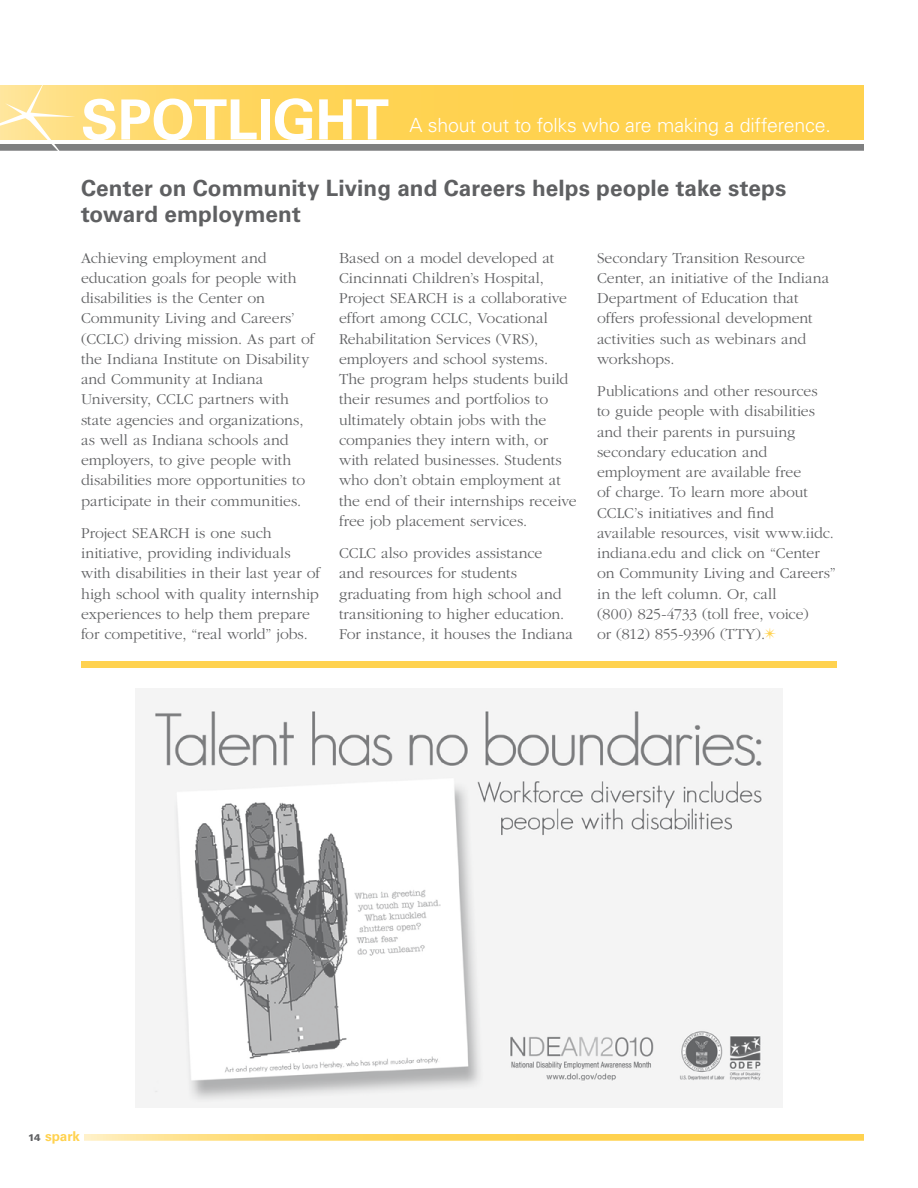
<style>
.page{position:relative;width:918px;height:1188px;background:#fff}
.page>*{position:absolute;margin:0;border:0;box-sizing:border-box;transform-origin:0 0}
.t1{font:700 55.5px "Univers";letter-spacing:-.005em;color:#fff}
.t2{font:700 22.5px/26.2px "Univers";letter-spacing:.005em;color:#5f6062}
.t3{font:300 19.5px "Univers";letter-spacing:-.01em;color:#fff}
.t4{font:300 15.75px/20.2px "Garamond";color:#5f6062}
.t5{font:700 13.5px "Univers";letter-spacing:-.005em;color:#ffd24f}
.s1{color:#ffd24f}
.s2{font-weight:900;font-size:9.75px;color:#5f6062}
</style>
<div class="page">
<svg style="left:84px;top:1134px;width:780px;height:7px;background:#ffd869"></svg>
<div style="left:0;top:144px;width:864px;height:7px;background:#7f8081"></div>
<svg style="left:75px;top:86px;width:789px;height:54px;background:#ffd457"></svg>
<svg style="left:0;top:85px;width:75px;height:66px"></svg>
<div style="left:81px;top:662px;width:756px;height:6px;background:#ffd24f"></div>
<img style="left:135px;top:688px;width:648px;height:420px">
<h1 class="t1" style="left:81px;top:87px;width:310px">SPOTLIGHT</h1>
<h2 class="t2" style="left:81px;top:175px;width:707px">Center on Community Living and Careers helps people take steps toward employment</h2>
<p class="t3" style="left:409px;top:113px;width:423px">A shout out to folks who are making a difference.</p>
<p class="t4" style="left:81px;top:248px;width:235px">Achieving employment and education goals for people with disabilities is the Center on<br>Community Living and Careers’ (CCLC) driving mission. As part of the Indiana Institute on Disability and Community at Indiana<br>University, CCLC partners with state agencies and organizations, as well as Indiana schools and employers, to give people with disabilities more opportunities to participate in their communities.</p>
<p class="t4" style="left:81px;top:523px;width:241px">Project SEARCH is one such initiative, providing individuals with disabilities in their last year of high school with quality internship experiences to help them prepare for competitive, “real world” jobs.</p>
<p class="t4" style="left:339px;top:248px;width:239px">Based on a model developed at<br>Cincinnati Children’s Hospital,<br>Project SEARCH is a collaborative effort among CCLC, Vocational<br>Rehabilitation Services (VRS), employers and school systems.<br>The program helps students build their resumes and portfolios to ultimately obtain jobs with the companies they intern with, or with related businesses. Students who don’t obtain employment at the end of their internships receive free job placement services.</p>
<p class="t4" style="left:339px;top:543px;width:236px">CCLC also provides assistance<br>and resources for students graduating from high school and transitioning to higher education.<br>For instance, it houses the Indiana</p>
<p class="t4" style="left:597px;top:248px;width:234px">Secondary Transition Resource<br>Center, an initiative of the Indiana<br>Department of Education that offers professional development activities such as webinars and workshops.</p>
<p class="t4" style="left:597px;top:381px;width:240px">Publications and other resources<br>to guide people with disabilities and their parents in pursuing secondary education and employment are available free<br>of charge. To learn more about<br>CCLC’s initiatives and find available resources, visit www.iidc. indiana.edu and click on “Center on Community Living and Careers” in the left column. Or, call<br>(800) 825-4733 (toll free, voice)<br>or (812) 855-9396 (TTY).<span class="s1">✴</span></p>
<p class="t5" style="left:28px;top:1128px;width:53px"><span class="s2">14</span> spark</p>
</div>
